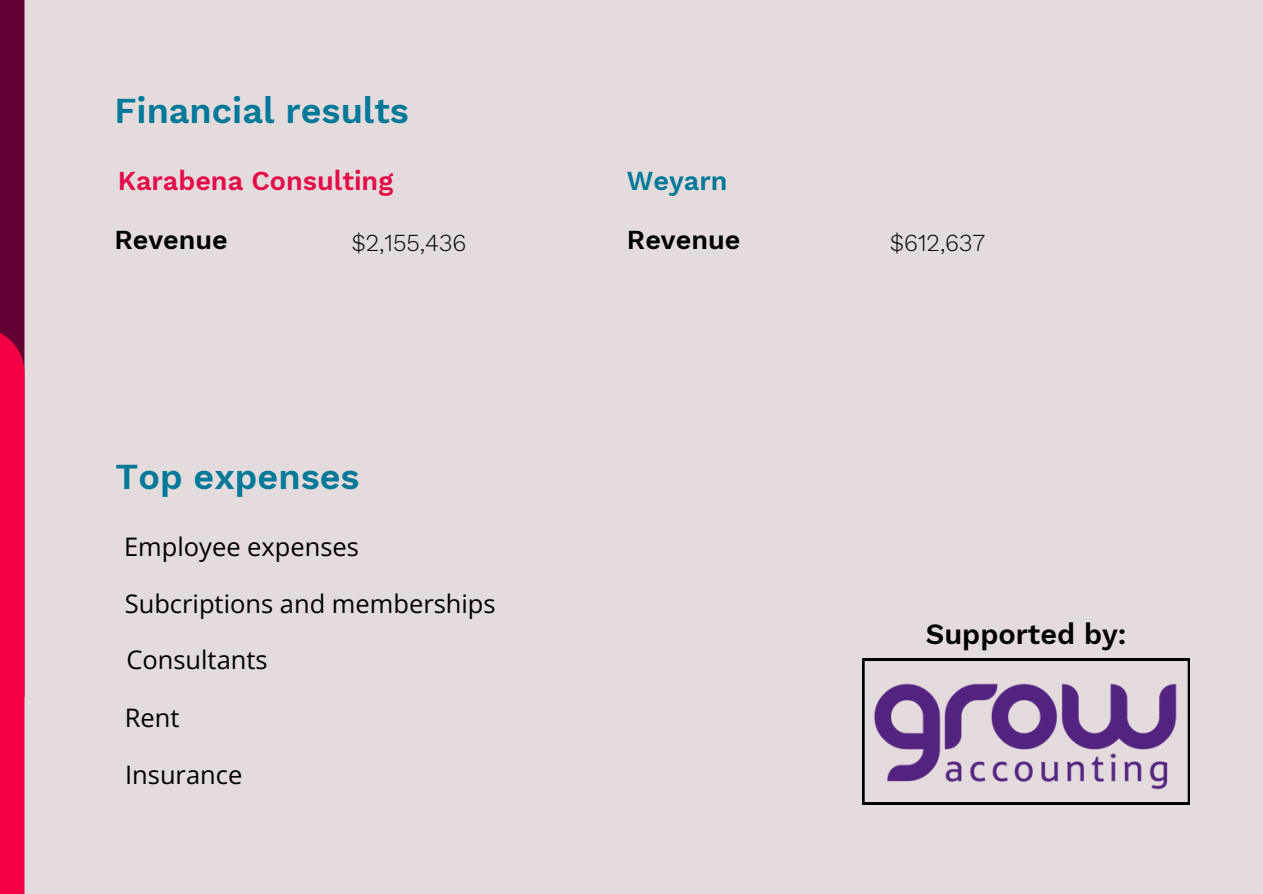
<style>
.page{position:relative;width:1263px;height:894px;background:#fff}
.page>*{position:absolute;margin:0;border:0;box-sizing:border-box;transform-origin:0 0}
.t1{font:600 36px "Work Sans";color:#007899}
.t2{font:600 28.8px "Work Sans";color:#000}
.t3{font:600 27px "Work Sans";color:#e40b49}
.t4{font:600 27px "Work Sans";color:#000}
.t5{font:600 27px "Work Sans";color:#007899}
.t6{font:25.5px "Open Sans";color:#000}
.t7{font:300 24px "Work Sans";color:#000}
</style>
<div class="page">
<div style="left:0;top:0;width:1263px;height:893px;background:#e4dbdd"></div>
<div style="left:0;top:0;width:24px;height:708px;background:#640031"></div>
<div style="left:0;top:327px;width:24px;height:566px;background:#f30046"></div>
<svg style="left:862px;top:658px;width:328px;height:145px"></svg>
<h1 class="t1" style="left:114px;top:89px;width:296px">Financial results</h1>
<h2 class="t3" style="left:118px;top:165px;width:277px">Karabena Consulting</h2>
<h2 class="t4" style="left:114px;top:224px;width:115px">Revenue</h2>
<p class="t5" style="left:627px;top:165px;width:102px">Weyarn</p>
<p class="t7" style="left:351px;top:228px;width:116px">$2,155,436</p>
<h1 class="t4" style="left:627px;top:224px;width:115px">Revenue</h1>
<p class="t7" style="left:890px;top:228px;width:97px">$612,637</p>
<p class="t1" style="left:116px;top:455px;width:246px">Top expenses</p>
<p class="t6" style="left:124px;top:528px;width:236px">Employee expenses</p>
<p class="t6" style="left:125px;top:585px;width:372px">Subcriptions and memberships</p>
<h2 class="t6" style="left:126px;top:642px;width:143px">Consultants</h2>
<h2 class="t6" style="left:125px;top:700px;width:56px">Rent</h2>
<p class="t6" style="left:125px;top:756px;width:119px">Insurance</p>
<h2 class="t2" style="left:926px;top:616px;width:202px">Supported by:</h2>
</div>
